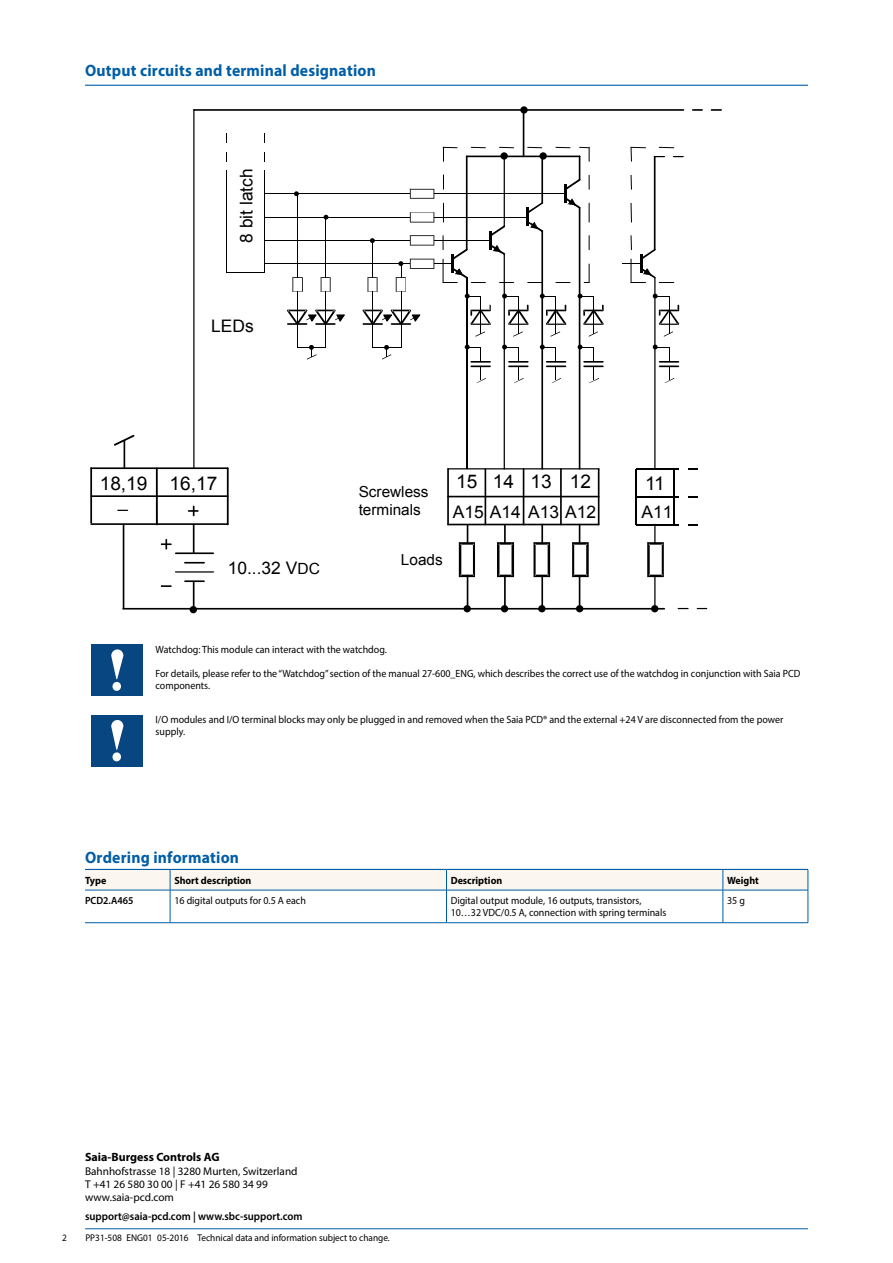
<style>
.page{position:relative;width:893px;height:1263px;background:#fff}
.page>*{position:absolute;margin:0;border:0;box-sizing:border-box;transform-origin:0 0}
.t1{font:18.9px "Arial";color:#000}
.t2{font:17.4px "Arial";color:#000}
.t3{font:17.25px "Arial";color:#000}
.Tabellentitel__blau{font:700 16.5px "Myriad Pro";letter-spacing:.01em;color:#005ea8;scale:.95 1}
.t4{font:15.15px/18.1px "Arial";color:#000}
.t5{font:700 12px "Myriad Pro";color:#000}
.t6{font:11.25px/12.8px "Myriad Pro";color:#000}
.t7{font:600 11.25px "Myriad Pro";color:#000;scale:.95 1}
.Grundschrift__linksb{font:10.5px/12px "Myriad Pro";color:#000;scale:.95 1}
.Grundschrift__linksb-2{font:700 10.5px "Myriad Pro";color:#000;scale:.95 1}
.Untertitel__schwarz{font:600 10.5px "Myriad Pro";color:#000;scale:.95 1}
.Fusszeile{font:9.75px "Myriad Pro";color:#000;scale:.95 1}
.s1{font-size:15.45px}
</style>
<div class="page">
<hr style="left:85px;top:1228px;width:723px;height:1px;background:#005ea8">
<svg style="left:85px;top:869px;width:724px;height:54px"></svg>
<hr style="left:170px;top:890px;width:276px;height:1px;background:#005ea8">
<hr style="left:446px;top:890px;width:277px;height:1px;background:#005ea8">
<hr style="left:446px;top:890px;width:1px;height:32px;background:#005ea8">
<hr style="left:723px;top:890px;width:85px;height:1px;background:#005ea8">
<hr style="left:723px;top:890px;width:1px;height:32px;background:#005ea8">
<hr style="left:808px;top:890px;width:1px;height:32px;background:#005ea8">
<hr style="left:170px;top:922px;width:276px;height:1px;background:#005ea8">
<hr style="left:446px;top:922px;width:277px;height:1px;background:#005ea8">
<hr style="left:723px;top:922px;width:85px;height:1px;background:#005ea8">
<hr style="left:85px;top:890px;width:85px;height:1px;background:#005ea8">
<hr style="left:85px;top:922px;width:85px;height:1px;background:#005ea8">
<hr style="left:85px;top:85px;width:723px;height:1px;background:#005ea8">
<svg style="left:520px;top:106px;width:8px;height:8px"></svg>
<div style="left:190px;top:606px;width:7px;height:7px;background:#000;border-radius:50%"></div>
<div style="left:463px;top:605px;width:8px;height:7px;background:#000;border-radius:50%"></div>
<div style="left:501px;top:605px;width:7px;height:7px;background:#000;border-radius:50%"></div>
<div style="left:538px;top:605px;width:8px;height:7px;background:#000;border-radius:50%"></div>
<div style="left:576px;top:605px;width:7px;height:7px;background:#000;border-radius:50%"></div>
<div style="left:651px;top:605px;width:7px;height:7px;background:#000;border-radius:50%"></div>
<svg style="left:90px;top:109px;width:632px;height:500px"></svg>
<div style="left:92px;top:645px;width:51px;height:51px;background:#074680"></div>
<svg style="left:111px;top:649px;width:12px;height:42px"></svg>
<div style="left:92px;top:715px;width:51px;height:51px;background:#074680"></div>
<svg style="left:111px;top:720px;width:12px;height:41px"></svg>
<p class="Tabellentitel__blau" style="left:85px;top:60px;width:308px">Output circuits and terminal designation</p>
<p class="t2" style="left:235px;top:243px;width:75px;rotate:-90deg">8 bit latch</p>
<p class="t3" style="left:211px;top:315px;width:44px">LEDs</p>
<p class="t1" style="left:100px;top:471px;width:119px">18,19 16,17</p>
<p class="t1" style="left:456px;top:469px;width:136px">15 14 13 12</p>
<p class="t1" style="left:645px;top:470px;width:21px">11</p>
<p class="t4" style="left:359px;top:483px;width:71px">Screwless terminals</p>
<p class="t4" style="left:401px;top:551px;width:43px">Loads</p>
<p class="t3" style="left:453px;top:500px;width:145px">A15 A14 A13 A12</p>
<p class="t3" style="left:641px;top:500px;width:33px">A11</p>
<p class="t3" style="left:228px;top:557px;width:94px">10...32 V<span class="s1">DC</span></p>
<p class="Grundschrift__linksb" style="left:156px;top:643px;width:245px">Watchdog: This module can interact with the watchdog.</p>
<p class="Grundschrift__linksb" style="left:156px;top:667px;width:680px">For details, please refer to the “Watchdog” section of the manual 27-600_ENG, which describes the correct use of the watchdog in conjunction with Saia PCD components.</p>
<p class="Grundschrift__linksb" style="left:156px;top:713px;width:662px">I/O modules and I/O terminal blocks may only be plugged in and removed when the Saia PCD® and the external +24 V are disconnected from the power supply.</p>
<p class="Tabellentitel__blau" style="left:85px;top:846px;width:164px">Ordering information</p>
<p class="Grundschrift__linksb-2" style="left:85px;top:873px;width:24px">Type</p>
<p class="Grundschrift__linksb-2" style="left:174px;top:873px;width:83px">Short description</p>
<p class="Grundschrift__linksb-2" style="left:451px;top:873px;width:56px">Description</p>
<p class="Grundschrift__linksb-2" style="left:727px;top:873px;width:35px">Weight</p>
<p class="Untertitel__schwarz" style="left:85px;top:894px;width:52px">PCD2.A465</p>
<p class="Grundschrift__linksb" style="left:174px;top:895px;width:140px">16 digital outputs for 0.5 A each</p>
<p class="Grundschrift__linksb" style="left:451px;top:895px;width:228px">Digital output module, 16 outputs, transistors,<br>10…32 VDC/0.5 A, connection with spring terminals</p>
<p class="Grundschrift__linksb" style="left:727px;top:895px;width:20px">35 g</p>
<p class="t5" style="left:85px;top:1149px;width:136px">Saia-Burgess Controls AG</p>
<p class="t6" style="left:85px;top:1165px;width:214px">Bahnhofstrasse 18 | 3280 Murten, Switzerland<br>T +41 26 580 30 00 | F +41 26 580 34 99 www.saia-pcd.com</p>
<p class="t7" style="left:85px;top:1209px;width:230px">support@saia-pcd.com | www.sbc-support.com</p>
<p class="Fusszeile" style="left:62px;top:1231px;width:7px">2</p>
<p class="Fusszeile" style="left:85px;top:1231px;width:322px">PP31-508 ENG01 05-2016 Technical data and information subject to change.</p>
</div>
